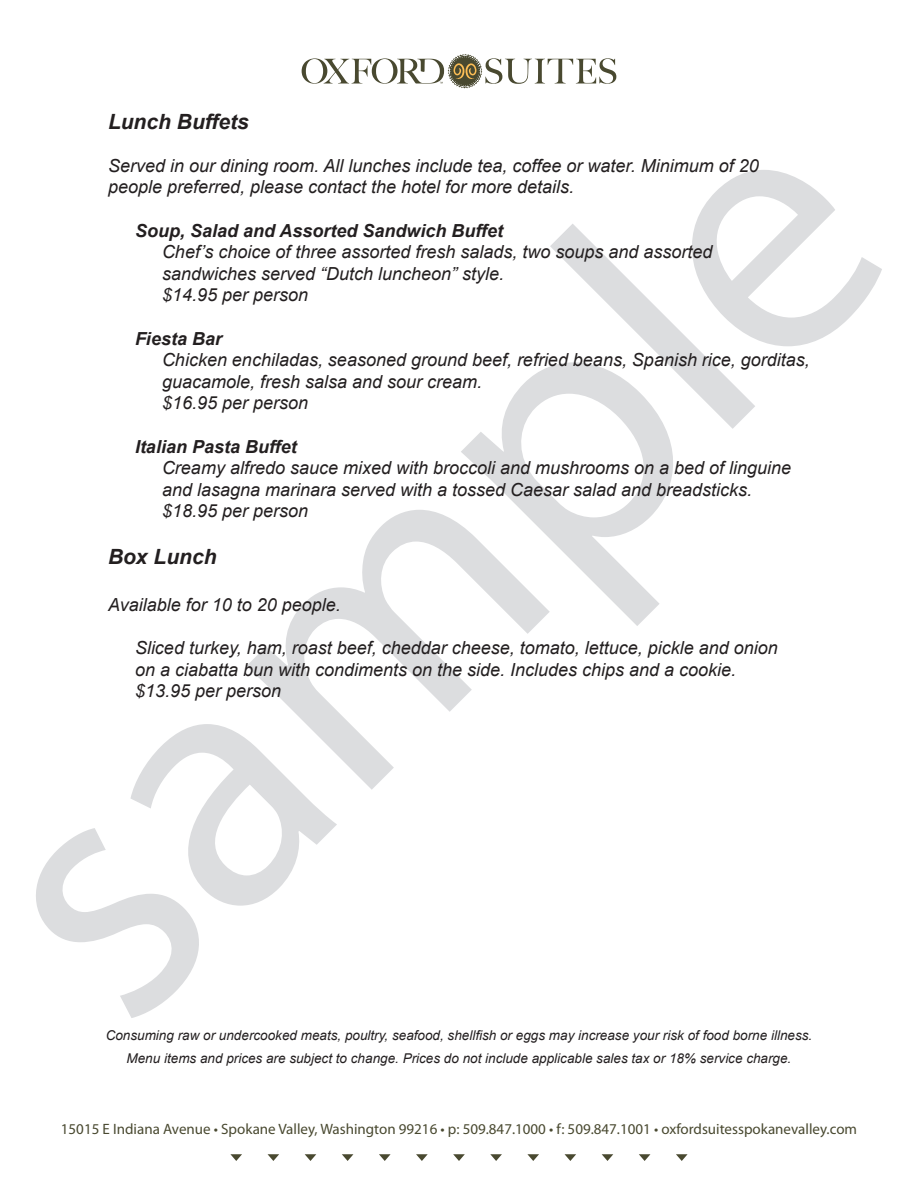
<style>
.page{position:relative;width:918px;height:1188px;background:#fff}
.page>*{position:absolute;margin:0;border:0;box-sizing:border-box;transform-origin:0 0}
.t1{font:italic 700 21px "Arial";color:#231f20}
.t2{font:italic 18px/21.6px "Arial";color:#231f20}
.t3{font:italic 700 18px "Arial";color:#231f20}
.t4{font:15px "Myriad Pro";color:#494930}
.t5{font:italic 13.5px/23px "Arial";color:#231f20;text-align:center}
</style>
<div class="page">
<svg style="left:36px;top:724px;width:301px;height:294px"></svg>
<svg style="left:246px;top:510px;width:289px;height:280px"></svg>
<svg style="left:461px;top:366px;width:212px;height:260px"></svg>
<svg style="left:550px;top:170px;width:332px;height:259px"></svg>
<svg style="left:230px;top:1154px;width:12px;height:7px"></svg>
<svg style="left:268px;top:1154px;width:11px;height:7px"></svg>
<svg style="left:305px;top:1154px;width:11px;height:7px"></svg>
<svg style="left:342px;top:1154px;width:11px;height:7px"></svg>
<svg style="left:379px;top:1154px;width:12px;height:7px"></svg>
<svg style="left:416px;top:1154px;width:12px;height:7px"></svg>
<svg style="left:453px;top:1154px;width:12px;height:7px"></svg>
<svg style="left:490px;top:1154px;width:12px;height:7px"></svg>
<svg style="left:527px;top:1154px;width:12px;height:7px"></svg>
<svg style="left:565px;top:1154px;width:11px;height:7px"></svg>
<svg style="left:602px;top:1154px;width:11px;height:7px"></svg>
<svg style="left:639px;top:1154px;width:11px;height:7px"></svg>
<svg style="left:676px;top:1154px;width:12px;height:7px"></svg>
<svg style="left:302px;top:54px;width:314px;height:35px"></svg>
<p class="t1" style="left:108px;top:107px;width:142px">Lunch Buffets</p>
<p class="t2" style="left:108px;top:155px;width:652px">Served in our dining room. All lunches include tea, coffee or water. Minimum of 20 people preferred, please contact the hotel for more details.</p>
<p class="t3" style="left:135px;top:218px;width:370px">Soup, Salad and Assorted Sandwich Buffet</p>
<p class="t2" style="left:162px;top:241px;width:552px">Chef’s choice of three assorted fresh salads, two soups and assorted sandwiches served “Dutch luncheon” style.<br>$14.95 per person</p>
<p class="t3" style="left:135px;top:326px;width:89px">Fiesta Bar</p>
<p class="t2" style="left:162px;top:349px;width:649px">Chicken enchiladas, seasoned ground beef, refried beans, Spanish rice, gorditas, guacamole, fresh salsa and sour cream.<br>$16.95 per person</p>
<p class="t3" style="left:135px;top:434px;width:163px">Italian Pasta Buffet</p>
<p class="t2" style="left:162px;top:457px;width:631px">Creamy alfredo sauce mixed with broccoli and mushrooms on a bed of linguine and lasagna marinara served with a tossed Caesar salad and breadsticks. $18.95 per person</p>
<p class="t1" style="left:108px;top:543px;width:110px">Box Lunch</p>
<p class="t2" style="left:108px;top:594px;width:234px">Available for 10 to 20 people.</p>
<p class="t2" style="left:135px;top:637px;width:645px">Sliced turkey, ham, roast beef, cheddar cheese, tomato, lettuce, pickle and onion on a ciabatta bun with condiments on the side. Includes chips and a cookie. $13.95 per person</p>
<p class="t5" style="left:106px;top:1024px;width:708px">Consuming raw or undercooked meats, poultry, seafood, shellfish or eggs may increase your risk of food borne illness.<br>Menu items and prices are subject to change. Prices do not include applicable sales tax or 18% service charge.</p>
<p class="t4" style="left:61px;top:1121px;width:798px">15015 E Indiana Avenue • Spokane Valley, Washington 99216 • p: 509.847.1000 • f: 509.847.1001 • oxfordsuitesspokanevalley.com</p>
</div>
